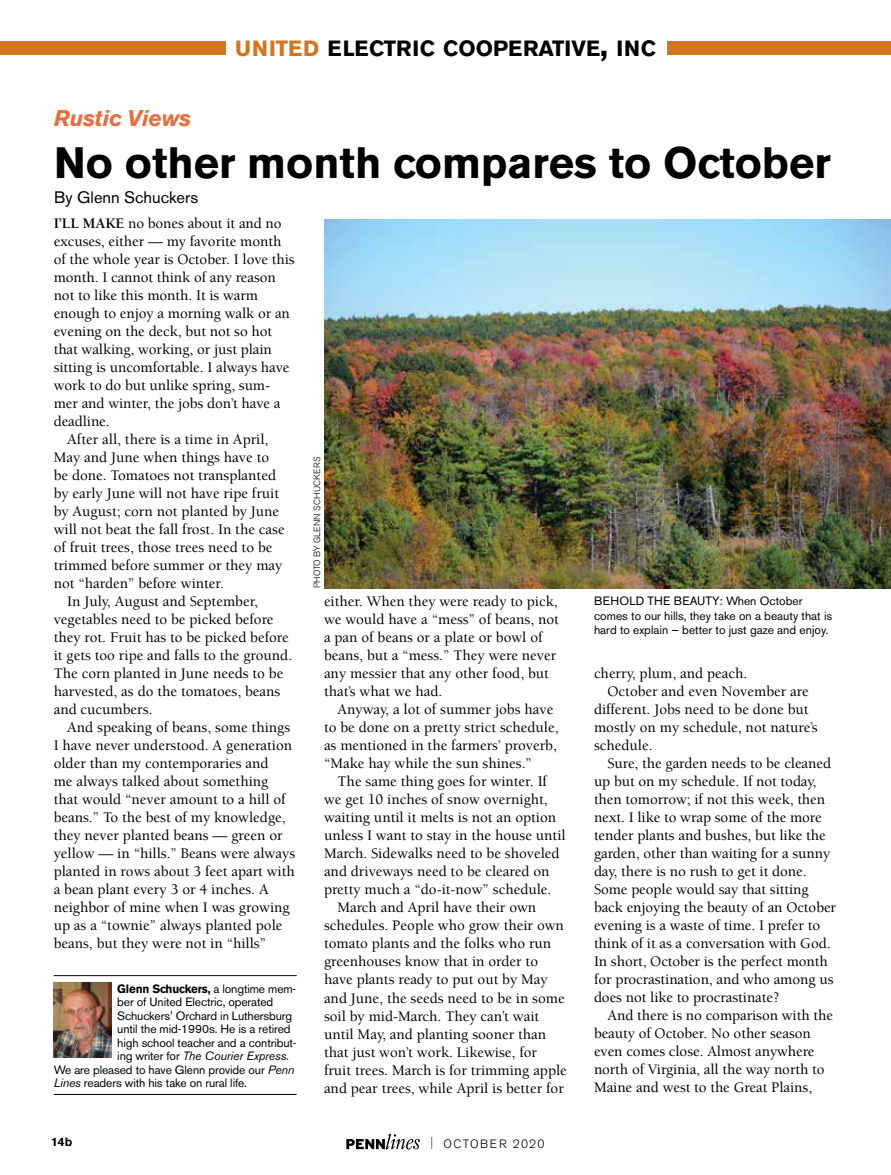
<style>
.page{position:relative;width:891px;height:1175px;background:#fff}
.page>*{position:absolute;margin:0;border:0;box-sizing:border-box;transform-origin:0 0}
.t1{font:700 43.5px "Akzidenz Grotesk BE";color:#000}
.t2{font:italic 700 22.5px "Akzidenz Grotesk BE";letter-spacing:-.01em;color:#e86e3c}
.t3{font:700 21.9px "Akzidenz Grotesk BE";color:#000}
.t4{font:16.5px "Akzidenz Grotesk BE";color:#000}
.t5{font:500 15px/18px "Berkeley Std";color:#000}
.t6{font:12px/14.4px "Akzidenz Grotesk BE";letter-spacing:-.01em;color:#000}
.t7{font:italic 12px "Akzidenz Grotesk BE";letter-spacing:-.01em;color:#000}
.t8{font:700 12px "Akzidenz Grotesk BE";letter-spacing:-.01em;color:#000;scale:.96 1}
.t9{font:300 12px "Akzidenz Grotesk BE";letter-spacing:.11em;color:#000}
.t10{font:700 12px "Akzidenz Grotesk BE";letter-spacing:-.01em;color:#000}
.t11{font:300 9px "Akzidenz Grotesk BE";letter-spacing:.02em;color:#000}
.s1{color:#d5741a}
.s2{font-size:31.2px}
.s3{font-weight:700}
.s4{font-weight:400}
.s5{font-style:normal}
.s6{font-style:italic}
.s7{font-stretch:condensed}
</style>
<div class="page">
<svg style="left:346px;top:1133px;width:74px;height:16px"></svg>
<div style="left:667px;top:41px;width:224px;height:13px;background:#d5741a"></div>
<div style="left:0;top:41px;width:226px;height:13px;background:#d5741a"></div>
<hr style="left:54px;top:975px;width:243px;height:1px;background:#000">
<hr style="left:54px;top:1094px;width:243px;height:1px;background:#000">
<img style="left:54px;top:982px;width:57px;height:75px">
<img style="left:324px;top:219px;width:567px;height:369px">
<h2 class="t2" style="left:54px;top:105px;width:139px">Rustic Views</h2>
<h3 class="t3" style="left:235px;top:36px;width:422px"><span class="s1">UNITED</span> ELECTRIC COOPERATIVE<span class="s2">,</span> INC</h3>
<h1 class="t1" style="left:54px;top:137px;width:778px">No other month compares to October</h1>
<p class="t4" style="left:54px;top:187px;width:146px">By Glenn Schuckers</p>
<p class="t5" style="left:54px;top:214px;width:229px"><span class="s3">I’LL MAKE</span> no bones about it and no</p>
<p class="t5" style="left:54px;top:232px;width:229px">excuses, either — my favorite month</p>
<p class="t5" style="left:54px;top:250px;width:243px">of the whole year is October. I love this</p>
<p class="t5" style="left:54px;top:268px;width:224px">month. I cannot think of any reason</p>
<p class="t5" style="left:54px;top:286px;width:206px">not to like this month. It is warm</p>
<p class="t5" style="left:54px;top:304px;width:238px">enough to enjoy a morning walk or an</p>
<p class="t5" style="left:54px;top:322px;width:220px">evening on the deck, but not so hot</p>
<p class="t5" style="left:54px;top:340px;width:220px">that walking, working, or just plain</p>
<p class="t5" style="left:54px;top:358px;width:237px">sitting is uncomfortable. I always have</p>
<p class="t5" style="left:54px;top:376px;width:218px">work to do but unlike spring, sum-</p>
<p class="t5" style="left:54px;top:394px;width:228px">mer and winter, the jobs don’t have a</p>
<p class="t5" style="left:54px;top:412px;width:58px">deadline.</p>
<p class="t5" style="left:67px;top:430px;width:203px">After all, there is a time in April,</p>
<p class="t5" style="left:54px;top:448px;width:217px">May and June when things have to</p>
<p class="t5" style="left:54px;top:466px;width:224px">be done. Tomatoes not transplanted</p>
<p class="t5" style="left:54px;top:484px;width:227px">by early June will not have ripe fruit</p>
<p class="t5" style="left:54px;top:502px;width:227px">by August; corn not planted by June</p>
<p class="t5" style="left:54px;top:520px;width:233px">will not beat the fall frost. In the case</p>
<p class="t5" style="left:54px;top:538px;width:220px">of fruit trees, those trees need to be</p>
<p class="t5" style="left:54px;top:556px;width:230px">trimmed before summer or they may</p>
<p class="t5" style="left:54px;top:574px;width:172px">not “harden” before winter.</p>
<p class="t5" style="left:67px;top:592px;width:192px">In July, August and September,</p>
<p class="t5" style="left:54px;top:610px;width:221px">vegetables need to be picked before</p>
<p class="t5" style="left:54px;top:628px;width:237px">they rot. Fruit has to be picked before</p>
<p class="t5" style="left:54px;top:646px;width:240px">it gets too ripe and falls to the ground.</p>
<p class="t5" style="left:54px;top:664px;width:231px">The corn planted in June needs to be</p>
<p class="t5" style="left:54px;top:682px;width:228px">harvested, as do the tomatoes, beans</p>
<p class="t5" style="left:54px;top:700px;width:100px">and cucumbers.</p>
<p class="t5" style="left:67px;top:718px;width:225px">And speaking of beans, some things</p>
<p class="t5" style="left:54px;top:737px;width:240px">I have never understood. A generation</p>
<p class="t5" style="left:54px;top:755px;width:216px">older than my contemporaries and</p>
<p class="t5" style="left:54px;top:773px;width:216px">me always talked about something</p>
<p class="t5" style="left:54px;top:791px;width:233px">that would “never amount to a hill of</p>
<p class="t5" style="left:54px;top:809px;width:234px">beans.” To the best of my knowledge,</p>
<p class="t5" style="left:54px;top:827px;width:231px">they never planted beans — green or</p>
<p class="t5" style="left:54px;top:845px;width:243px">yellow — in “hills.” Beans were always</p>
<p class="t5" style="left:54px;top:863px;width:243px">planted in rows about 3 feet apart with</p>
<p class="t5" style="left:54px;top:881px;width:217px">a bean plant every 3 or 4 inches. A</p>
<p class="t5" style="left:54px;top:899px;width:238px">neighbor of mine when I was growing</p>
<p class="t5" style="left:54px;top:917px;width:230px">up as a “townie” always planted pole</p>
<p class="t5" style="left:54px;top:935px;width:214px">beans, but they were not in “hills”</p>
<p class="t8" style="left:117px;top:981px;width:188px">Glenn Schuckers, <span class="s4">a longtime mem-</span></p>
<p class="t6" style="left:117px;top:994px;width:158px">ber of United Electric, operated</p>
<p class="t6" style="left:117px;top:1008px;width:176px">Schuckers’ Orchard in Luthersburg</p>
<p class="t6" style="left:117px;top:1021px;width:175px">until the mid-1990s. He is a retired</p>
<p class="t6" style="left:117px;top:1035px;width:181px">high school teacher and a contribut-</p>
<p class="t7" style="left:117px;top:1048px;width:173px"><span class="s5">ing writer for</span> The Courier Express<span class="s5">.</span></p>
<p class="t6" style="left:54px;top:1062px;width:242px">We are pleased to have Glenn provide our <span class="s6">Penn</span></p>
<p class="t6" style="left:54px;top:1075px;width:195px"><span class="s6">Lines</span> readers with his take on rural life.</p>
<p class="t11" style="left:312px;top:588px;width:133px;rotate:-90deg">photo by glenn schuckers</p>
<p class="t5" style="left:324px;top:593px;width:236px">either. When they were ready to pick, we would have a “mess” of beans, not a pan of beans or a plate or bowl of beans, but a “mess.” They were never any messier that any other food, but that’s what we had.</p>
<p class="t5" style="left:324px;top:701px;width:236px;text-indent:13px">Anyway, a lot of summer jobs have to be done on a pretty strict schedule, as mentioned in the farmers’ proverb, “Make hay while the sun shines.”</p>
<p class="t5" style="left:338px;top:773px;width:211px">The same thing goes for winter. If</p>
<p class="t5" style="left:324px;top:791px;width:225px">we get 10 inches of snow overnight,</p>
<p class="t5" style="left:324px;top:809px;width:234px">waiting until it melts is not an option</p>
<p class="t5" style="left:324px;top:827px;width:243px">unless I want to stay in the house until</p>
<p class="t5" style="left:324px;top:845px;width:237px">March. Sidewalks need to be shoveled</p>
<p class="t5" style="left:324px;top:863px;width:227px">and driveways need to be cleared on</p>
<p class="t5" style="left:324px;top:881px;width:229px">pretty much a “do-it-now” schedule.</p>
<p class="t5" style="left:338px;top:899px;width:200px">March and April have their own</p>
<p class="t5" style="left:324px;top:917px;width:241px">schedules. People who grow their own</p>
<p class="t5" style="left:324px;top:935px;width:229px">tomato plants and the folks who run</p>
<p class="t5" style="left:324px;top:953px;width:216px">greenhouses know that in order to</p>
<p class="t5" style="left:324px;top:971px;width:225px">have plants ready to put out by May</p>
<p class="t5" style="left:324px;top:989px;width:242px">and June, the seeds need to be in some</p>
<p class="t5" style="left:324px;top:1007px;width:217px">soil by mid-March. They can’t wait</p>
<p class="t5" style="left:324px;top:1025px;width:224px">until May, and planting sooner than</p>
<p class="t5" style="left:324px;top:1043px;width:215px">that just won’t work. Likewise, for</p>
<p class="t5" style="left:324px;top:1061px;width:244px">fruit trees. March is for trimming apple</p>
<p class="t5" style="left:324px;top:1079px;width:241px">and pear trees, while April is better for</p>
<p class="t10" style="left:51px;top:1134px;width:22px">14b</p>
<p class="t9" style="left:430px;top:1137px;width:116px"><span class="s7">|</span> OCTOBER 2020</p>
<p class="t6" style="left:594px;top:594px;width:240px">BEHOLD THE BEAUTY: When October comes to our hills, they take on a beauty that is hard to explain — better to just gaze and enjoy.</p>
<p class="t5" style="left:594px;top:665px;width:155px">cherry, plum, and peach.</p>
<p class="t5" style="left:608px;top:683px;width:203px">October and even November are</p>
<p class="t5" style="left:594px;top:701px;width:216px">different. Jobs need to be done but</p>
<p class="t5" style="left:594px;top:719px;width:225px">mostly on my schedule, not nature’s</p>
<p class="t5" style="left:594px;top:737px;width:60px">schedule.</p>
<p class="t5" style="left:608px;top:755px;width:225px">Sure, the garden needs to be cleaned</p>
<p class="t5" style="left:594px;top:773px;width:224px">up but on my schedule. If not today,</p>
<p class="t5" style="left:594px;top:791px;width:233px">then tomorrow; if not this week, then</p>
<p class="t5" style="left:594px;top:809px;width:229px">next. I like to wrap some of the more</p>
<p class="t5" style="left:594px;top:827px;width:233px">tender plants and bushes, but like the</p>
<p class="t5" style="left:594px;top:845px;width:238px">garden, other than waiting for a sunny</p>
<p class="t5" style="left:594px;top:863px;width:214px">day, there is no rush to get it done.</p>
<p class="t5" style="left:594px;top:881px;width:216px">Some people would say that sitting</p>
<p class="t5" style="left:594px;top:899px;width:244px">back enjoying the beauty of an October</p>
<p class="t5" style="left:594px;top:917px;width:228px">evening is a waste of time. I prefer to</p>
<p class="t5" style="left:594px;top:935px;width:238px">think of it as a conversation with God.</p>
<p class="t5" style="left:594px;top:953px;width:235px">In short, October is the perfect month</p>
<p class="t5" style="left:594px;top:971px;width:241px">for procrastination, and who among us</p>
<p class="t5" style="left:594px;top:989px;width:187px">does not like to procrastinate?</p>
<p class="t5" style="left:608px;top:1007px;width:227px">And there is no comparison with the</p>
<p class="t5" style="left:594px;top:1025px;width:218px">beauty of October. No other season</p>
<p class="t5" style="left:594px;top:1043px;width:222px">even comes close. Almost anywhere</p>
<p class="t5" style="left:594px;top:1061px;width:232px">north of Virginia, all the way north to</p>
<p class="t5" style="left:594px;top:1079px;width:220px">Maine and west to the Great Plains,</p>
</div>
